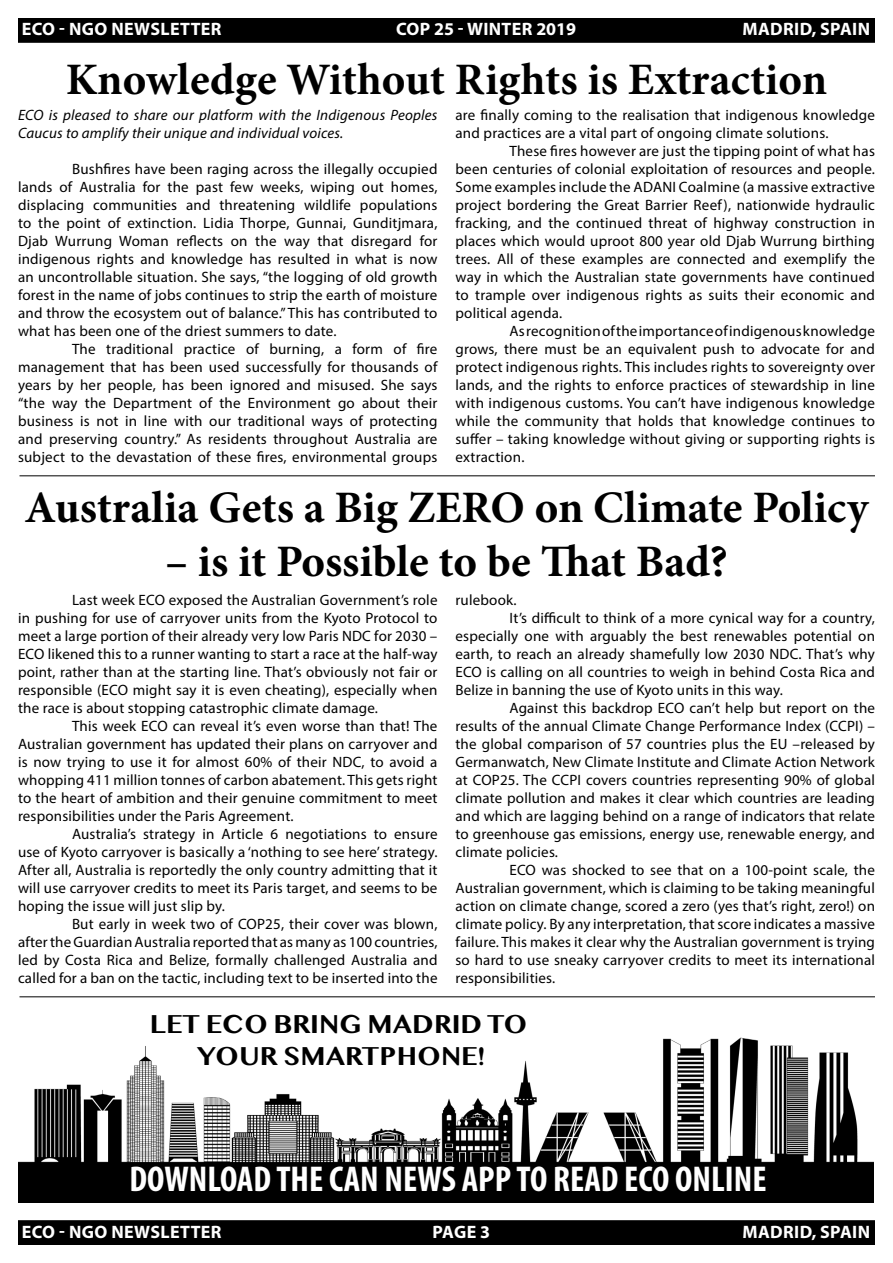
<style>
.page{position:relative;width:893px;height:1263px;background:#fff}
.page>*{position:absolute;margin:0;border:0;box-sizing:border-box;transform-origin:0 0}
.t1{font:700 45px "Minion Pro";color:#000}
.t2{font:700 condensed 36px "Myriad Pro";color:#fff}
.t3{font:700 27px/32.4px "Lao MN";color:#000;text-align:center}
.t4{font:700 18px "Myriad Pro";letter-spacing:.02em;color:#fff}
.t5{font:15px/18px "Myriad Pro";letter-spacing:.015em;color:#000;text-align:justify}
.t6{font:italic 15px/18px "Myriad Pro";letter-spacing:.015em;color:#000}
</style>
<div class="page">
<div style="left:19px;top:1221px;width:855px;height:23px;background:#000"></div>
<div style="left:18px;top:1220px;width:857px;height:25px;border:2px solid #000"></div>
<div style="left:19px;top:19px;width:855px;height:23px;background:#000"></div>
<div style="left:18px;top:18px;width:857px;height:25px;border:2px solid #000"></div>
<hr style="left:20px;top:476px;width:855px;height:1px;background:#000">
<div style="left:18px;top:1179px;width:855px;height:23px;background:#000"></div>
<img style="left:18px;top:1037px;width:855px;height:142px">
<hr style="left:20px;top:996px;width:855px;height:1px;background:#000">
<p class="t4" style="left:22px;top:17px;width:201px">ECO - NGO NEWSLETTER</p>
<p class="t4" style="left:396px;top:17px;width:182px">COP 25 - WINTER 2019</p>
<p class="t4" style="left:743px;top:17px;width:129px">MADRID, SPAIN</p>
<p class="t1" style="left:66px;top:47px;width:763px">Knowledge Without Rights is Extraction</p>
<p class="t6" style="left:18px;top:105px;width:421px">ECO is pleased to share our platform with the Indigenous Peoples<br>Caucus to amplify their unique and individual voices.</p>
<p class="t5" style="left:18px;top:160px;width:421px;text-indent:54px">Bushfires have been raging across the illegally occupied lands of Australia for the past few weeks, wiping out homes, displacing communities and threatening wildlife populations to the point of extinction. Lidia Thorpe, Gunnai, Gunditjmara, Djab Wurrung Woman reflects on the way that disregard for indigenous rights and knowledge has resulted in what is now an uncontrollable situation. She says, “the logging of old growth forest in the name of jobs continues to strip the earth of moisture and throw the ecosystem out of balance.” This has contributed to what has been one of the driest summers to date.</p>
<p class="t5" style="left:18px;top:340px;width:421px;text-indent:54px">The traditional practice of burning, a form of fire management that has been used successfully for thousands of years by her people, has been ignored and misused. She says “the way the Department of the Environment go about their business is not in line with our traditional ways of protecting and preserving country.” As residents throughout Australia are subject to the devastation of these fires, environmental groups</p>
<p class="t5" style="left:455px;top:106px;width:421px">are finally coming to the realisation that indigenous knowledge and practices are a vital part of ongoing climate solutions.</p>
<p class="t5" style="left:455px;top:142px;width:421px;text-indent:54px">These fires however are just the tipping point of what has been centuries of colonial exploitation of resources and people.<br>Some examples include the ADANI Coalmine (a massive extractive project bordering the Great Barrier Reef), nationwide hydraulic fracking, and the continued threat of highway construction in places which would uproot 800 year old Djab Wurrung birthing trees. All of these examples are connected and exemplify the way in which the Australian state governments have continued to trample over indigenous rights as suits their economic and political agenda.</p>
<p class="t5" style="left:455px;top:322px;width:421px;text-indent:54px">As recognition of the importance of indigenous knowledge grows, there must be an equivalent push to advocate for and protect indigenous rights. This includes rights to sovereignty over lands, and the rights to enforce practices of stewardship in line with indigenous customs. You can’t have indigenous knowledge while the community that holds that knowledge continues to suffer – taking knowledge without giving or supporting rights is extraction.</p>
<p class="t1" style="left:24px;top:476px;width:845px">Australia Gets a Big ZERO on Climate Policy</p>
<p class="t1" style="left:165px;top:530px;width:564px">– is it Possible to be That Bad?</p>
<p class="t5" style="left:18px;top:591px;width:421px;text-indent:54px">Last week ECO exposed the Australian Government’s role in pushing for use of carryover units from the Kyoto Protocol to meet a large portion of their already very low Paris NDC for 2030 – ECO likened this to a runner wanting to start a race at the half-way point, rather than at the starting line. That’s obviously not fair or responsible (ECO might say it is even cheating), especially when the race is about stopping catastrophic climate damage.</p>
<p class="t5" style="left:18px;top:717px;width:421px;text-indent:54px">This week ECO can reveal it’s even worse than that! The Australian government has updated their plans on carryover and is now trying to use it for almost 60% of their NDC, to avoid a whopping 411 million tonnes of carbon abatement. This gets right to the heart of ambition and their genuine commitment to meet responsibilities under the Paris Agreement.</p>
<p class="t5" style="left:18px;top:825px;width:421px;text-indent:54px">Australia’s strategy in Article 6 negotiations to ensure use of Kyoto carryover is basically a ‘nothing to see here’ strategy.<br>After all, Australia is reportedly the only country admitting that it will use carryover credits to meet its Paris target, and seems to be hoping the issue will just slip by.</p>
<p class="t5" style="left:18px;top:915px;width:421px;text-indent:54px">But early in week two of COP25, their cover was blown, after the Guardian Australia reported that as many as 100 countries, led by Costa Rica and Belize, formally challenged Australia and called for a ban on the tactic, including text to be inserted into the</p>
<p class="t5" style="left:455px;top:591px;width:63px">rulebook.</p>
<p class="t5" style="left:455px;top:609px;width:421px;text-indent:54px">It’s difficult to think of a more cynical way for a country, especially one with arguably the best renewables potential on earth, to reach an already shamefully low 2030 NDC. That’s why ECO is calling on all countries to weigh in behind Costa Rica and Belize in banning the use of Kyoto units in this way.</p>
<p class="t5" style="left:455px;top:699px;width:421px;text-indent:54px">Against this backdrop ECO can’t help but report on the results of the annual Climate Change Performance Index (CCPI) – the global comparison of 57 countries plus the EU –released by Germanwatch, New Climate Institute and Climate Action Network at COP25. The CCPI covers countries representing 90% of global climate pollution and makes it clear which countries are leading and which are lagging behind on a range of indicators that relate to greenhouse gas emissions, energy use, renewable energy, and climate policies.</p>
<p class="t5" style="left:455px;top:861px;width:421px;text-indent:54px">ECO was shocked to see that on a 100-point scale, the Australian government, which is claiming to be taking meaningful action on climate change, scored a zero (yes that’s right, zero!) on climate policy. By any interpretation, that score indicates a massive failure. This makes it clear why the Australian government is trying so hard to use sneaky carryover credits to meet its international responsibilities.</p>
<h3 class="t3" style="left:150px;top:1007px;width:379px">LET ECO BRING MADRID TO<br>YOUR SMARTPHONE!</h3>
<p class="t2" style="left:129px;top:1156px;width:639px">DOWNLOAD THE CAN NEWS APP TO READ ECO ONLINE</p>
<p class="t4" style="left:22px;top:1220px;width:201px">ECO - NGO NEWSLETTER</p>
<p class="t4" style="left:433px;top:1220px;width:59px">PAGE 3</p>
<p class="t4" style="left:743px;top:1220px;width:129px">MADRID, SPAIN</p>
</div>
